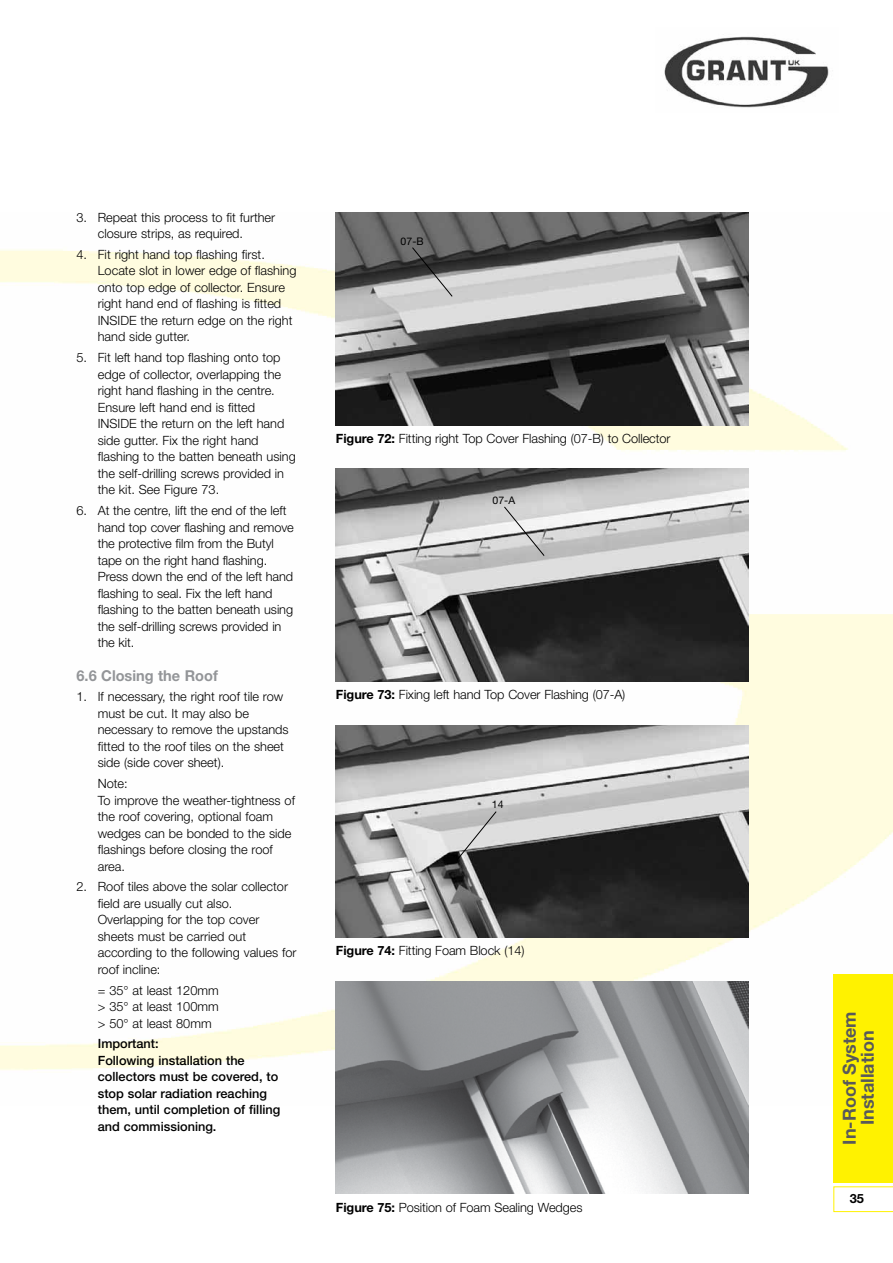
<style>
.page{position:relative;width:893px;height:1263px;background:#fff}
.page>*{position:absolute;margin:0;border:0;box-sizing:border-box;transform-origin:0 0}
.t1{font:700 18px/18px "Helvetica Neue";color:#58595b;text-align:center}
.t2{font:700 15px "Helvetica Neue";color:#939598}
.t3{font:300 12.75px/16.5px "Helvetica Neue";color:#000}
.t4{font:500 12.75px/16.5px "Helvetica Neue";color:#000}
.t5{font:700 12.75px "Helvetica Neue";color:#000}
.t6{font:10.5px "Helvetica Neue";color:#000}
.s1{font-weight:700}
</style>
<div class="page">
<img style="left:0;top:213px;width:893px;height:893px">
<svg style="left:833px;top:1186px;width:60px;height:26px"></svg>
<div style="left:833px;top:974px;width:60px;height:208px;background:#fff200"></div>
<img style="left:336px;top:213px;width:412px;height:212px">
<img style="left:336px;top:469px;width:412px;height:212px">
<img style="left:336px;top:725px;width:412px;height:213px">
<img style="left:336px;top:981px;width:412px;height:213px">
<svg style="left:412px;top:247px;width:41px;height:50px;background:#7e7e7e"></svg>
<svg style="left:504px;top:506px;width:41px;height:50px"></svg>
<svg style="left:456px;top:811px;width:41px;height:50px;background:#a5a5a5"></svg>
<img style="left:664px;top:36px;width:165px;height:72px">
<p class="t3" style="left:98px;top:209px;width:179px;text-indent:-21px">3. Repeat this process to fit further closure strips, as required.</p>
<p class="t3" style="left:98px;top:246px;width:200px;text-indent:-21px">4. Fit right hand top flashing first.<br>Locate slot in lower edge of flashing onto top edge of collector. Ensure right hand end of flashing is fitted<br>INSIDE the return edge on the right hand side gutter.</p>
<p class="t3" style="left:98px;top:349px;width:200px;text-indent:-21px">5. Fit left hand top flashing onto top edge of collector, overlapping the right hand flashing in the centre.<br>Ensure left hand end is fitted<br>INSIDE the return on the left hand side gutter. Fix the right hand flashing to the batten beneath using the self-drilling screws provided in the kit. See Figure 73.</p>
<p class="t3" style="left:98px;top:502px;width:198px;text-indent:-21px">6. At the centre, lift the end of the left hand top cover flashing and remove the protective film from the Butyl tape on the right hand flashing.<br>Press down the end of the left hand flashing to seal. Fix the left hand flashing to the batten beneath using the self-drilling screws provided in the kit.</p>
<p class="t2" style="left:77px;top:666px;width:143px">6.6 Closing the Roof</p>
<p class="t3" style="left:98px;top:688px;width:192px;text-indent:-21px">1. If necessary, the right roof tile row must be cut. It may also be necessary to remove the upstands fitted to the roof tiles on the sheet side (side cover sheet).</p>
<p class="t3" style="left:98px;top:775px;width:199px">Note:<br>To improve the weather-tightness of the roof covering, optional foam wedges can be bonded to the side flashings before closing the roof area.</p>
<p class="t3" style="left:98px;top:878px;width:200px;text-indent:-21px">2. Roof tiles above the solar collector field are usually cut also.<br>Overlapping for the top cover sheets must be carried out according to the following values for roof incline:</p>
<p class="t3" style="left:98px;top:981px;width:122px;text-align:justify">= 35° at least 120mm &gt; 35° at least 100mm &gt; 50° at least 80mm</p>
<p class="t4" style="left:98px;top:1035px;width:184px">Important:<br>Following installation the collectors must be covered, to stop solar radiation reaching them, until completion of filling and commissioning.</p>
<p class="t6" style="left:401px;top:235px;width:24px">07-B</p>
<p class="t3" style="left:336px;top:430px;width:336px"><span class="s1">Figure 72:</span> Fitting right Top Cover Flashing (07-B) to Collector</p>
<p class="t6" style="left:493px;top:494px;width:24px">07-A</p>
<p class="t3" style="left:336px;top:686px;width:291px"><span class="s1">Figure 73:</span> Fixing left hand Top Cover Flashing (07-A)</p>
<p class="t6" style="left:492px;top:798px;width:13px">14</p>
<p class="t3" style="left:336px;top:942px;width:190px"><span class="s1">Figure 74:</span> Fitting Foam Block (14)</p>
<p class="t3" style="left:336px;top:1198px;width:248px"><span class="s1">Figure 75:</span> Position of Foam Sealing Wedges</p>
<h1 class="t1" style="left:840px;top:1145px;width:135px;rotate:-90deg">In-Roof System<br>Installation</h1>
<p class="t5" style="left:850px;top:1190px;width:16px">35</p>
</div>
